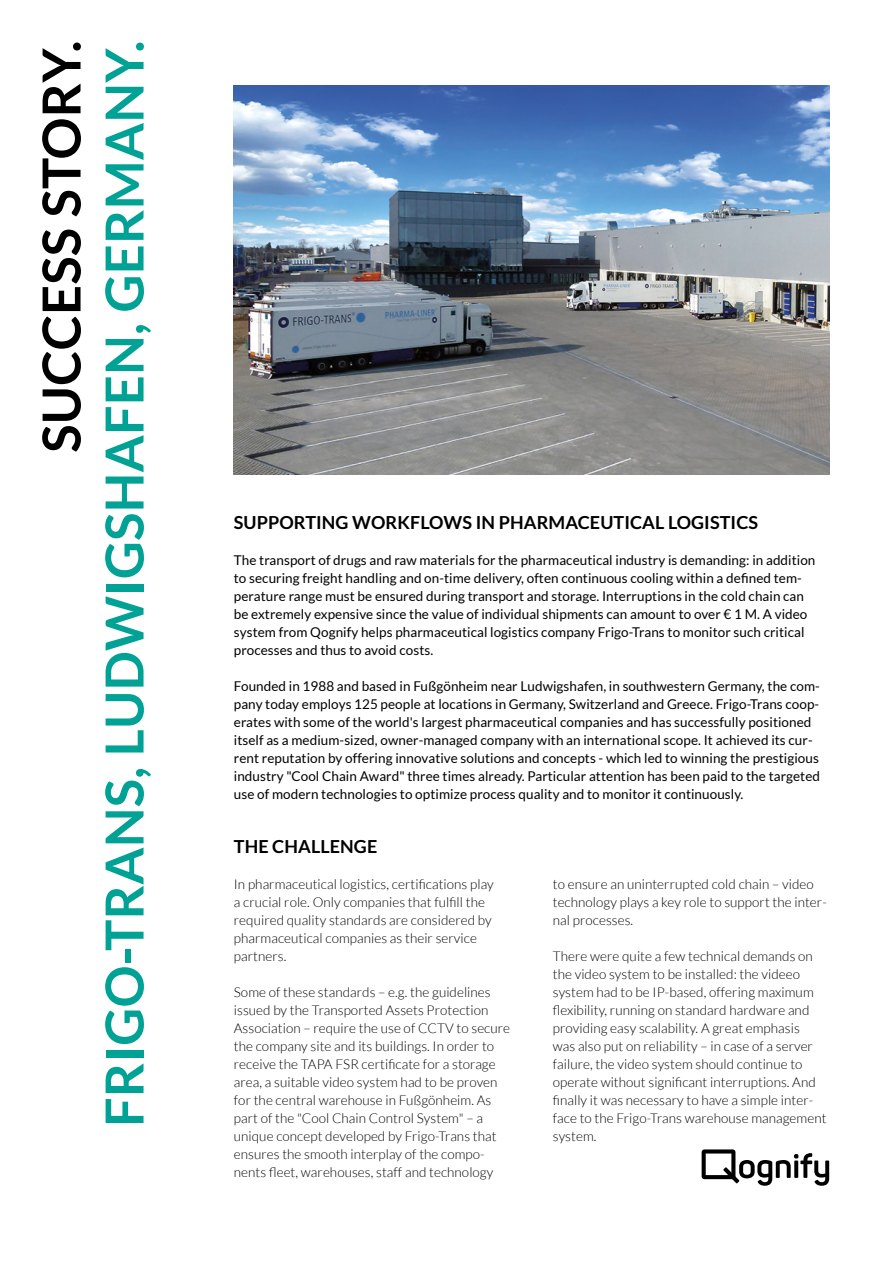
<style>
.page{position:relative;width:893px;height:1263px;background:#fff}
.page>*{position:absolute;margin:0;border:0;box-sizing:border-box;transform-origin:0 0}
.Head{font:700 52.5px/63px "Lato";letter-spacing:.005em;color:#00a295;text-align:right}
.Subhead_Lato{font:700 18px "Lato";letter-spacing:.005em;color:#000}
.Fliesstext_Lato{font:300 13.5px/18px "Lato";letter-spacing:.005em;color:#000}
.Headertext_Lato{font:13.5px/18px "Lato";letter-spacing:.005em;color:#000}
.s1{color:#000}
</style>
<div class="page">
<svg style="left:702px;top:1149px;width:127px;height:37px"></svg>
<img style="left:234px;top:85px;width:595px;height:390px">
<p class="Head" style="left:29px;top:1127px;width:1088px;rotate:-90deg"><span class="s1">SUCCESS STORY.<br></span>FRIGO-TRANS, LUDWIGSHAFEN, GERMANY.</p>
<p class="Subhead_Lato" style="left:234px;top:512px;width:526px">SUPPORTING WORKFLOWS IN PHARMACEUTICAL LOGISTICS</p>
<p class="Headertext_Lato" style="left:234px;top:551px;width:583px">The transport of drugs and raw materials for the pharmaceutical industry is demanding: in addition to securing freight handling and on-time delivery, often continuous cooling within a defined tem&shy;perature range must be ensured during transport and storage. Interruptions in the cold chain can be extremely expensive since the value of individual shipments can amount to over € 1 M. A video system from Qognify helps pharmaceutical logistics company Frigo-Trans to monitor such critical processes and thus to avoid costs.</p>
<p class="Headertext_Lato" style="left:234px;top:677px;width:588px">Founded in 1988 and based in Fußgönheim near Ludwigshafen, in southwestern Germany, the com&shy;pany today employs 125 people at locations in Germany, Switzerland and Greece. Frigo-Trans coop&shy;erates with some of the world's largest pharmaceutical companies and has successfully positioned itself as a medium-sized, owner-managed company with an international scope. It achieved its cur&shy;rent reputation by offering innovative solutions and concepts - which led to winning the prestigious industry "Cool Chain Award" three times already. Particular attention has been paid to the targeted use of modern technologies to optimize process quality and to monitor it continuously.</p>
<p class="Subhead_Lato" style="left:234px;top:836px;width:145px">THE CHALLENGE</p>
<p class="Fliesstext_Lato" style="left:234px;top:875px;width:261px">In pharmaceutical logistics, certifications play a crucial role. Only companies that fulfill the required quality standards are considered by pharmaceutical companies as their service partners.</p>
<p class="Fliesstext_Lato" style="left:234px;top:983px;width:278px">Some of these standards – e.g. the guidelines issued by the Transported Assets Protection Association – require the use of CCTV to secure the company site and its buildings. In order to receive the TAPA FSR certificate for a storage area, a suitable video system had to be proven for the central warehouse in Fußgönheim. As part of the "Cool Chain Control System" – a unique concept developed by Frigo-Trans that ensures the smooth interplay of the compo&shy;nents fleet, warehouses, staff and technology</p>
<p class="Fliesstext_Lato" style="left:553px;top:875px;width:276px">to ensure an uninterrupted cold chain – video technology plays a key role to support the inter&shy;nal processes.</p>
<p class="Fliesstext_Lato" style="left:553px;top:947px;width:275px">There were quite a few technical demands on the video system to be installed: the videeo system had to be IP-based, offering maximum flexibility, running on standard hardware and providing easy scalability. A great emphasis<br>was also put on reliability – in case of a server failure, the video system should continue to operate without significant interruptions. And finally it was necessary to have a simple inter&shy;face to the Frigo-Trans warehouse management system.</p>
</div>
